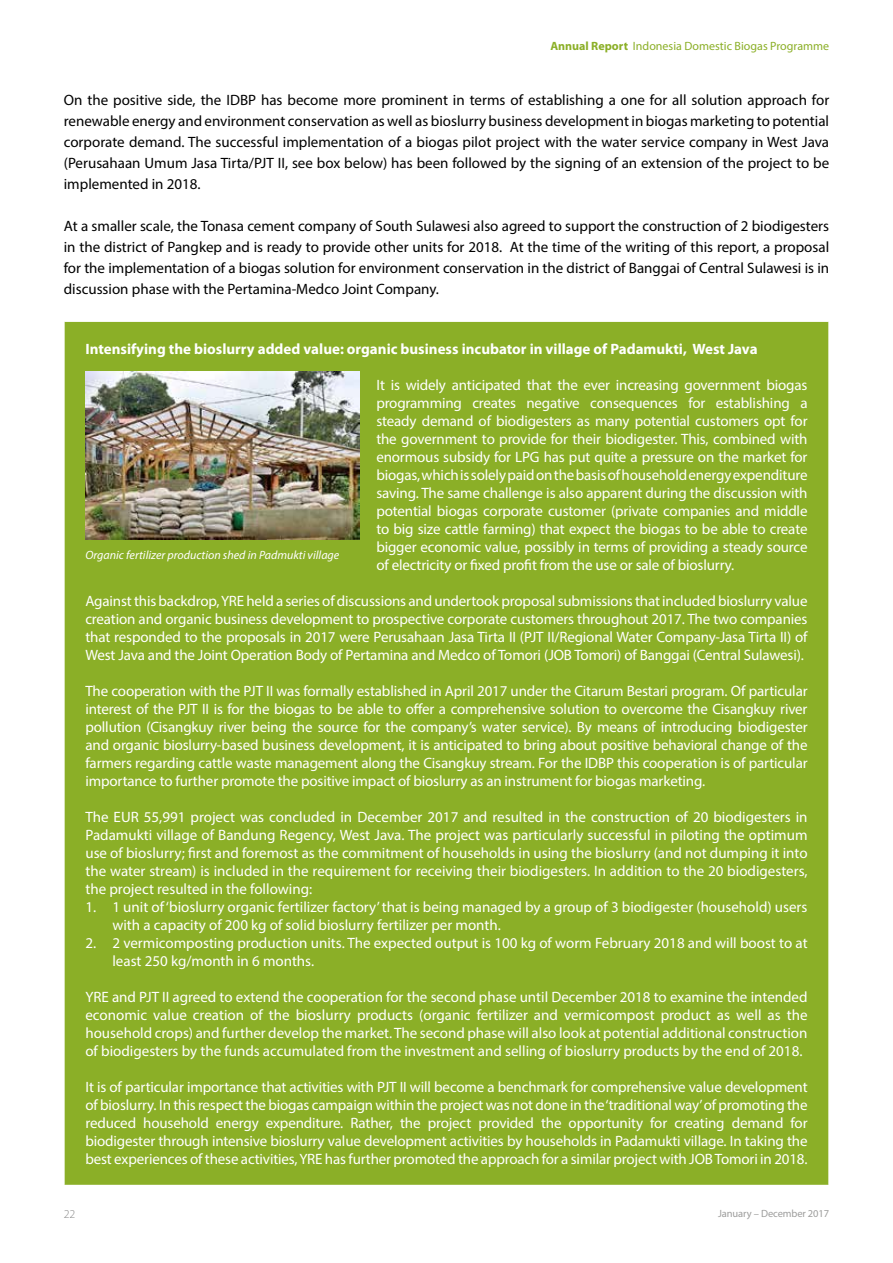
<style>
.page{position:relative;width:893px;height:1263px;background:#fff}
.page>*{position:absolute;margin:0;border:0;box-sizing:border-box;transform-origin:0 0}
.t1{font:15px/18px "Myriad Pro";color:#fff;text-align:justify}
.t2{font:15px/21px "Myriad Pro";color:#000;text-align:justify}
.t3{font:700 15px "Myriad Pro";color:#fff}
.t4{font:italic 12px "Myriad Pro";color:#fff}
.t5{font:12px "Myriad Pro";color:#8baf27}
.t6{font:300 12px "Myriad Pro";color:#878787}
.t7{font:10.5px "Myriad Pro";letter-spacing:-.01em;color:#9d9d9c}
.s1{font-weight:700}
</style>
<div class="page">
<div style="left:64px;top:321px;width:765px;height:864px;background:#8baf27"></div>
<hr style="left:64px;top:321px;width:765px;height:1px;background:#fff">
<hr style="left:64px;top:322px;width:1px;height:863px;background:#fff">
<hr style="left:828px;top:322px;width:1px;height:863px;background:#fff">
<img style="left:85px;top:372px;width:274px;height:168px">
<p class="t5" style="left:550px;top:39px;width:280px"><span class="s1">Annual Report</span> Indonesia Domestic Biogas Programme</p>
<p class="t2" style="left:64px;top:89px;width:767px">On the positive side, the IDBP has become more prominent in terms of establishing a one for all solution approach for renewable energy and environment conservation as well as bioslurry business development in biogas marketing to potential corporate demand. The successful implementation of a biogas pilot project with the water service company in West Java (Perusahaan Umum Jasa Tirta/PJT II, see box below) has been followed by the signing of an extension of the project to be implemented in 2018.</p>
<p class="t2" style="left:64px;top:215px;width:767px">At a smaller scale, the Tonasa cement company of South Sulawesi also agreed to support the construction of 2 biodigesters in the district of Pangkep and is ready to provide other units for 2018. At the time of the writing of this report, a proposal for the implementation of a biogas solution for environment conservation in the district of Banggai of Central Sulawesi is in discussion phase with the Pertamina-Medco Joint Company.</p>
<p class="t3" style="left:85px;top:339px;width:674px">Intensifying the bioslurry added value: organic business incubator in village of Padamukti, West Java</p>
<p class="t1" style="left:376px;top:376px;width:433px">It is widely anticipated that the ever increasing government biogas programming creates negative consequences for establishing a steady demand of biodigesters as many potential customers opt for the government to provide for their biodigester. This, combined with enormous subsidy for LPG has put quite a pressure on the market for biogas, which is solely paid on the basis of household energy expenditure saving. The same challenge is also apparent during the discussion with potential biogas corporate customer (private companies and middle to big size cattle farming) that expect the biogas to be able to create bigger economic value, possibly in terms of providing a steady source of electricity or fixed profit from the use or sale of bioslurry.</p>
<p class="t1" style="left:85px;top:592px;width:724px">Against this backdrop, YRE held a series of discussions and undertook proposal submissions that included bioslurry value creation and organic business development to prospective corporate customers throughout 2017. The two companies that responded to the proposals in 2017 were Perusahaan Jasa Tirta II (PJT II/Regional Water Company-Jasa Tirta II) of West Java and the Joint Operation Body of Pertamina and Medco of Tomori (JOB Tomori) of Banggai (Central Sulawesi).</p>
<p class="t1" style="left:85px;top:682px;width:724px">The cooperation with the PJT II was formally established in April 2017 under the Citarum Bestari program. Of particular interest of the PJT II is for the biogas to be able to offer a comprehensive solution to overcome the Cisangkuy river pollution (Cisangkuy river being the source for the company’s water service). By means of introducing biodigester and organic bioslurry-based business development, it is anticipated to bring about positive behavioral change of the farmers regarding cattle waste management along the Cisangkuy stream. For the IDBP this cooperation is of particular importance to further promote the positive impact of bioslurry as an instrument for biogas marketing.</p>
<p class="t1" style="left:85px;top:808px;width:724px">The EUR 55,991 project was concluded in December 2017 and resulted in the construction of 20 biodigesters in Padamukti village of Bandung Regency, West Java. The project was particularly successful in piloting the optimum use of bioslurry; first and foremost as the commitment of households in using the bioslurry (and not dumping it into the water stream) is included in the requirement for receiving their biodigesters. In addition to the 20 biodigesters, the project resulted in the following:</p>
<p class="t1" style="left:112px;top:898px;width:696px;text-indent:-27px">1. 1 unit of ‘bioslurry organic fertilizer factory’ that is being managed by a group of 3 biodigester (household) users with a capacity of 200 kg of solid bioslurry fertilizer per month.</p>
<p class="t1" style="left:112px;top:934px;width:697px;text-indent:-27px">2. 2 vermicomposting production units. The expected output is 100 kg of worm February 2018 and will boost to at least 250 kg/month in 6 months.</p>
<p class="t1" style="left:85px;top:988px;width:724px">YRE and PJT II agreed to extend the cooperation for the second phase until December 2018 to examine the intended economic value creation of the bioslurry products (organic fertilizer and vermicompost product as well as the household crops) and further develop the market. The second phase will also look at potential additional construction of biodigesters by the funds accumulated from the investment and selling of bioslurry products by the end of 2018.</p>
<p class="t1" style="left:85px;top:1078px;width:724px">It is of particular importance that activities with PJT II will become a benchmark for comprehensive value development of bioslurry. In this respect the biogas campaign within the project was not done in the ‘traditional way’ of promoting the reduced household energy expenditure. Rather, the project provided the opportunity for creating demand for biodigester through intensive bioslurry value development activities by households in Padamukti village. In taking the best experiences of these activities, YRE has further promoted the approach for a similar project with JOB Tomori in 2018.</p>
<p class="t4" style="left:85px;top:548px;width:255px">Organic fertilizer production shed in Padmukti village</p>
<p class="t6" style="left:64px;top:1207px;width:13px">22</p>
<p class="t7" style="left:718px;top:1207px;width:113px">January – December 2017</p>
</div>
